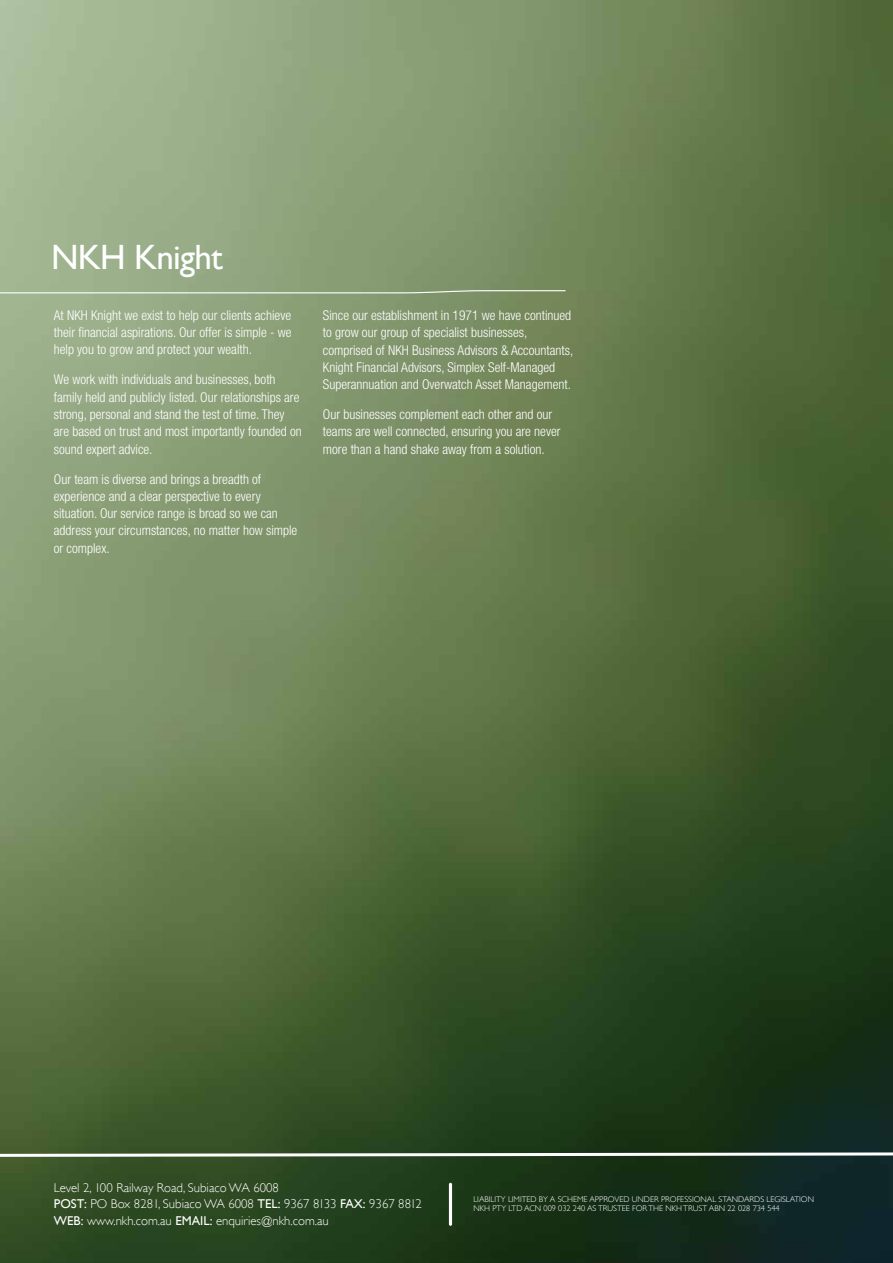
<style>
.page{position:relative;width:893px;height:1263px;background:#fff}
.page>*{position:absolute;margin:0;border:0;box-sizing:border-box;transform-origin:0 0}
.t1{font:35.1px "Gill Sans";letter-spacing:-.02em;color:#fff}
.t2{font:300 condensed 13.5px/17.2px "Helvetica Neue LT";color:#fff}
.t3{font:300 12.75px/16.5px "Gill Sans";color:#fff}
.t4{font:300 8.25px/9.9px "Gill Sans";color:#fff}
.s1{font-weight:400}
</style>
<div class="page">
<img style="left:0;top:0;width:893px;height:1263px">
<svg style="left:0;top:762px;width:893px;height:453px;background:#3a542d"></svg>
<hr style="left:449px;top:1183px;width:3px;height:43px;background:#fff;border-radius:2px">
<svg style="left:0;top:290px;width:567px;height:4px;background:#acbb9e"></svg>
<h1 class="t1" style="left:51px;top:236px;width:173px">NKH Knight</h1>
<p class="t2" style="left:54px;top:306px;width:239px;text-align:justify">At NKH Knight we exist to help our clients achieve their financial aspirations. Our offer is simple - we help you to grow and protect your wealth.</p>
<p class="t2" style="left:54px;top:371px;width:249px">We work with individuals and businesses, both family held and publicly listed. Our relationships are strong, personal and stand the test of time. They are based on trust and most importantly founded on sound expert advice.</p>
<p class="t2" style="left:54px;top:470px;width:245px">Our team is diverse and brings a breadth of experience and a clear perspective to every situation. Our service range is broad so we can address your circumstances, no matter how simple or complex.</p>
<p class="t2" style="left:323px;top:307px;width:252px">Since our establishment in 1971 we have continued to grow our group of specialist businesses, comprised of NKH Business Advisors &amp; Accountants, Knight Financial Advisors, Simplex Self-Managed Superannuation and Overwatch Asset Management.</p>
<p class="t2" style="left:323px;top:406px;width:239px">Our businesses complement each other and our teams are well connected, ensuring you are never more than a hand shake away from a solution.</p>
<p class="t3" style="left:54px;top:1178px;width:369px">Level 2, 100 Railway Road, Subiaco WA 6008<br><span class="s1">POST:</span> PO Box 8281, Subiaco WA 6008 <span class="s1">TEL:</span> 9367 8133 <span class="s1">FAX:</span> 9367 8812<br><span class="s1">WEB:</span> www.nkh.com.au <span class="s1">EMAIL:</span> enquiries@nkh.com.au</p>
<p class="t4" style="left:473px;top:1193px;width:342px">LIABILITY LIMITED BY A SCHEME APPROVED UNDER PROFESSIONAL STANDARDS LEGISLATION<br>NKH PTY LTD ACN 009 032 240 AS TRUSTEE FOR THE NKH TRUST ABN 22 028 734 544</p>
</div>
